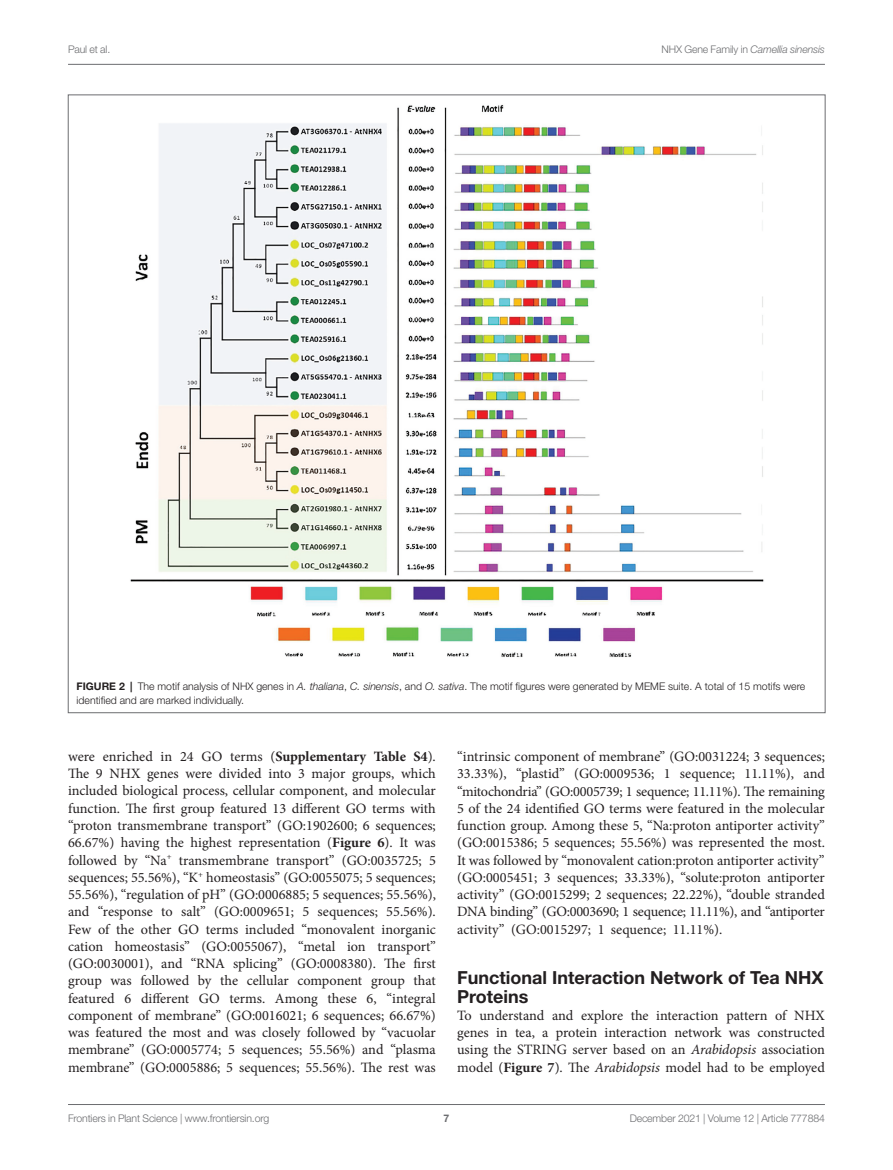
<style>
.page{position:relative;width:893px;height:1170px;background:#fff}
.page>*{position:absolute;margin:0;border:0;box-sizing:border-box;transform-origin:0 0}
.HEAD_2{font:700 18px/18.8px "Helvetica Neue LT Std";color:#231f20}
.TEXT_FLUSH{font:14.25px/17.2px "Minion Pro";color:#231f20;text-align:justify}
.FIG_LEG{font:300 10.5px/14.2px "Helvetica Neue LT Std";color:#231f20}
.t1{font:300 10.5px "Helvetica Neue LT Std";letter-spacing:-.015em;color:#6c6d70}
.t2{font:italic 300 10.5px "Helvetica Neue LT Std";letter-spacing:-.015em;color:#6c6d70}
.t3{font:700 10.5px "Helvetica Neue LT Std";color:#6c6d70}
.s1{font-style:normal}
.s2{font-weight:700}
.s3{font-style:italic}
</style>
<div class="page">
<hr style="left:68px;top:64px;width:757px;height:1px;background:#6c6d70">
<hr style="left:68px;top:1104px;width:757px;height:1px;background:#6c6d70">
<img style="left:130px;top:104px;width:634px;height:553px">
<p class="t1" style="left:68px;top:42px;width:44px">Paul et al.</p>
<p class="t2" style="left:661px;top:43px;width:165px"><span class="s1">NHX Gene Family in</span> Camellia sinensis</p>
<p class="FIG_LEG" style="left:77px;top:679px;width:730px"><span class="s2">FIGURE 2 |</span> The motif analysis of NHX genes in <span class="s3">A. thaliana</span>, <span class="s3">C. sinensis</span>, and <span class="s3">O. sativa</span>. The motif figures were generated by MEME suite. A total of 15 motifs were identified and are marked individually.</p>
<p class="TEXT_FLUSH" style="left:68px;top:747px;width:369px">were enriched in 24 GO terms (<span class="s2">Supplementary Table S4</span>).<br>The 9 NHX genes were divided into 3 major groups, which included biological process, cellular component, and molecular function. The first group featured 13 different GO terms with “proton transmembrane transport” (GO:1902600; 6 sequences; 66.67%) having the highest representation (<span class="s2">Figure 6</span>). It was followed by “Na<sup>+</sup> transmembrane transport” (GO:0035725; 5 sequences; 55.56%), “K<sup>+</sup> homeostasis” (GO:0055075; 5 sequences; 55.56%), “regulation of pH” (GO:0006885; 5 sequences; 55.56%), and “response to salt” (GO:0009651; 5 sequences; 55.56%).<br>Few of the other GO terms included “monovalent inorganic cation homeostasis” (GO:0055067), “metal ion transport” (GO:0030001), and “RNA splicing” (GO:0008380). The first group was followed by the cellular component group that featured 6 different GO terms. Among these 6, “integral component of membrane” (GO:0016021; 6 sequences; 66.67%) was featured the most and was closely followed by “vacuolar membrane” (GO:0005774; 5 sequences; 55.56%) and “plasma membrane” (GO:0005886; 5 sequences; 55.56%). The rest was</p>
<p class="TEXT_FLUSH" style="left:457px;top:747px;width:369px">“intrinsic component of membrane” (GO:0031224; 3 sequences; 33.33%), “plastid” (GO:0009536; 1 sequence; 11.11%), and “mitochondria” (GO:0005739; 1 sequence; 11.11%). The remaining 5 of the 24 identified GO terms were featured in the molecular function group. Among these 5, “Na:proton antiporter activity” (GO:0015386; 5 sequences; 55.56%) was represented the most.<br>It was followed by “monovalent cation:proton antiporter activity” (GO:0005451; 3 sequences; 33.33%), “solute:proton antiporter activity” (GO:0015299; 2 sequences; 22.22%), “double stranded DNA binding” (GO:0003690; 1 sequence; 11.11%), and “antiporter activity” (GO:0015297; 1 sequence; 11.11%).</p>
<p class="HEAD_2" style="left:457px;top:967px;width:368px">Functional Interaction Network of Tea NHX<br>Proteins</p>
<p class="TEXT_FLUSH" style="left:457px;top:1006px;width:369px">To understand and explore the interaction pattern of NHX genes in tea, a protein interaction network was constructed using the STRING server based on an <span class="s3">Arabidopsis</span> association model (<span class="s2">Figure 7</span>). The <span class="s3">Arabidopsis</span> model had to be employed</p>
<p class="t1" style="left:68px;top:1111px;width:203px">Frontiers in Plant Science | www.frontiersin.org</p>
<p class="t3" style="left:444px;top:1111px;width:7px">7</p>
<p class="t1" style="left:630px;top:1111px;width:197px">December 2021 | Volume 12 | Article 777884</p>
</div>
